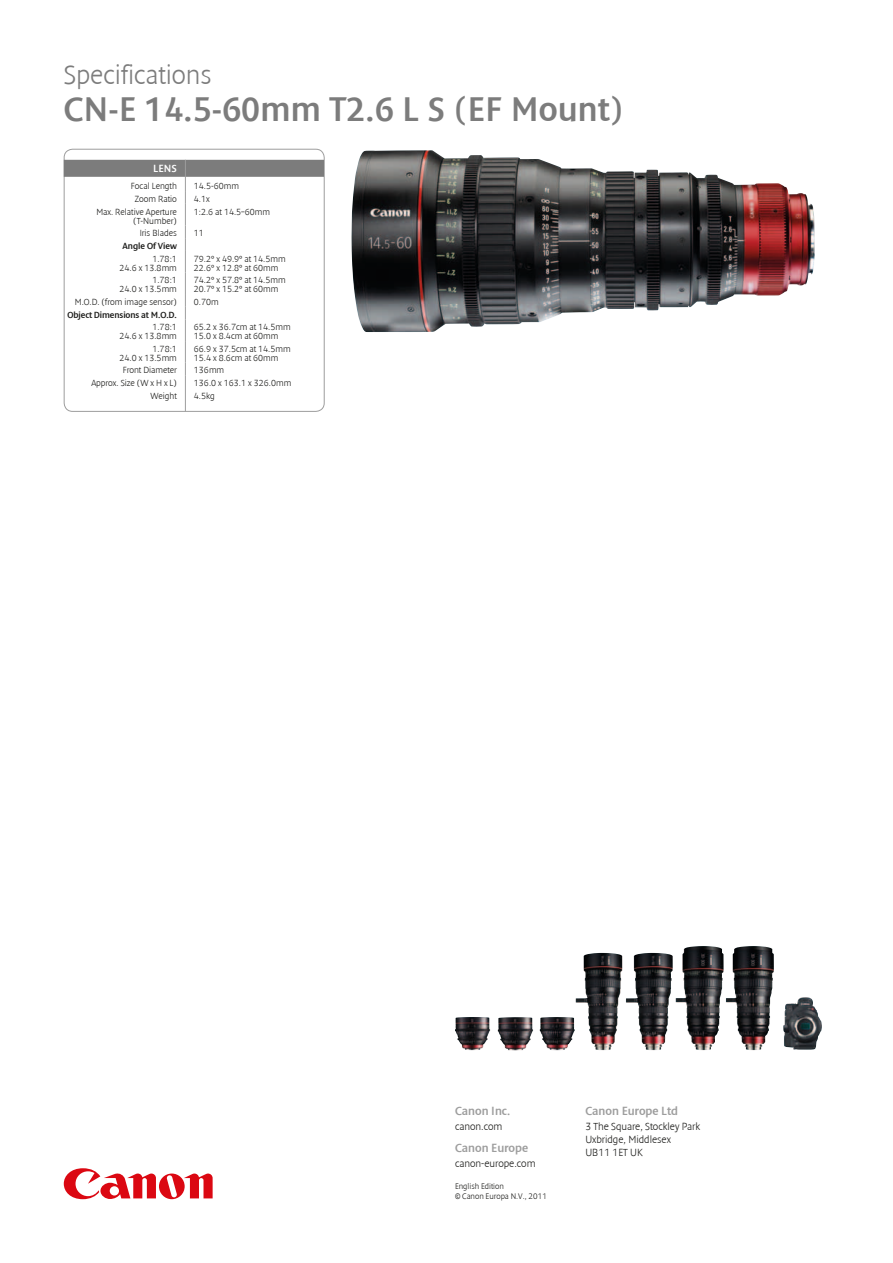
<style>
.page{position:relative;width:893px;height:1263px;background:#fff}
.page>*{position:absolute;margin:0;border:0;box-sizing:border-box;transform-origin:0 0}
.t1{font:34.5px "Denda New";color:#7c7c7c}
.t2{font:300 27px "Denda New";color:#7c7c7c}
.t3{font:12px "Denda New";color:#9d9d9d}
.t4{font:300 10.5px/12.8px "Denda New";color:#1d1d1b}
.t5{font:10.5px "Denda New";color:#fff}
.t6{font:300 9px/9px "Denda New";color:#1d1d1b;text-align:right}
.t7{font:9px "Denda New CE";letter-spacing:-.01em;color:#1d1d1b}
.t8{font:300 8.25px/9.8px "Denda New";color:#1d1d1b}
</style>
<div class="page">
<svg style="left:64px;top:1168px;width:149px;height:31px"></svg>
<img style="left:783px;top:997px;width:39px;height:53px">
<img style="left:540px;top:1017px;width:35px;height:33px">
<img style="left:498px;top:1017px;width:35px;height:33px">
<img style="left:455px;top:1017px;width:35px;height:33px">
<img style="left:576px;top:953px;width:38px;height:97px">
<img style="left:626px;top:953px;width:39px;height:97px">
<img style="left:676px;top:946px;width:40px;height:104px">
<img style="left:726px;top:946px;width:41px;height:104px">
<svg style="left:64px;top:160px;width:260px;height:251px"></svg>
<img style="left:351px;top:150px;width:464px;height:182px">
<h2 class="t2" style="left:64px;top:60px;width:150px">Specifications</h2>
<h1 class="t1" style="left:64px;top:91px;width:561px">CN-E 14.5-60mm T2.6 L S (EF Mount)</h1>
<p class="t5" style="left:153px;top:163px;width:7px">LENS</p>
<p class="t6" style="left:131px;top:182px;width:47px">Focal Length</p>
<p class="t6" style="left:194px;top:182px;width:47px">14.5-60mm</p>
<p class="t6" style="left:135px;top:194px;width:43px">Zoom Ratio</p>
<p class="t6" style="left:194px;top:194px;width:17px">4.1x</p>
<p class="t6" style="left:96px;top:207px;width:82px">Max. Relative Aperture (T-Number)</p>
<p class="t6" style="left:194px;top:207px;width:78px">1:2.6 at 14.5–60mm</p>
<p class="t6" style="left:140px;top:229px;width:39px">Iris Blades</p>
<p class="t6" style="left:194px;top:229px;width:12px">11</p>
<p class="t7" style="left:122px;top:241px;width:56px">Angle Of View</p>
<p class="t6" style="left:120px;top:254px;width:59px">1.78:1<br>24.6 x 13.8mm</p>
<p class="t6" style="left:194px;top:254px;width:93px;text-align:left">79.2° x 49.9° at 14.5mm<br>22.6° x 12.8° at 60mm</p>
<p class="t6" style="left:120px;top:276px;width:59px">1.78:1<br>24.0 x 13.5mm</p>
<p class="t6" style="left:194px;top:276px;width:93px;text-align:left">74.2° x 57.8° at 14.5mm<br>20.7° x 15.2° at 60mm</p>
<p class="t6" style="left:75px;top:297px;width:104px">M.O.D. (from image sensor)</p>
<p class="t6" style="left:194px;top:297px;width:26px">0.70m</p>
<p class="t7" style="left:68px;top:309px;width:111px">Object Dimensions at M.O.D.</p>
<p class="t6" style="left:120px;top:323px;width:59px">1.78:1<br>24.6 x 13.8mm</p>
<p class="t6" style="left:194px;top:323px;width:98px;text-align:left">65.2 x 36.7cm at 14.5mm<br>15.0 x 8.4cm at 60mm</p>
<p class="t6" style="left:120px;top:344px;width:59px">1.78:1<br>24.0 x 13.5mm</p>
<p class="t6" style="left:194px;top:344px;width:98px;text-align:left">66.9 x 37.5cm at 14.5mm<br>15.4 x 8.6cm at 60mm</p>
<p class="t6" style="left:123px;top:366px;width:56px">Front Diameter</p>
<p class="t6" style="left:194px;top:366px;width:32px">136mm</p>
<p class="t6" style="left:91px;top:379px;width:87px">Approx. Size (W x H x L)</p>
<p class="t6" style="left:194px;top:379px;width:99px">136.0 x 163.1 x 326.0mm</p>
<p class="t6" style="left:151px;top:391px;width:28px">Weight</p>
<p class="t6" style="left:194px;top:391px;width:22px">4.5kg</p>
<h3 class="t3" style="left:455px;top:1105px;width:57px">Canon I nc.</h3>
<p class="t4" style="left:455px;top:1120px;width:49px">canon.com</p>
<h3 class="t3" style="left:455px;top:1141px;width:75px">Canon Europe</h3>
<p class="t4" style="left:455px;top:1157px;width:82px">canon-europe.com</p>
<p class="t8" style="left:455px;top:1182px;width:94px">English Edition<br>© Canon Europa N.V., 2011</p>
<h3 class="t3" style="left:585px;top:1105px;width:94px">Canon Europe Ltd</h3>
<p class="t4" style="left:585px;top:1120px;width:116px">3 The Square, Stockley Park<br>Uxbridge, Middlesex<br>UB11 1ET UK</p>
</div>
